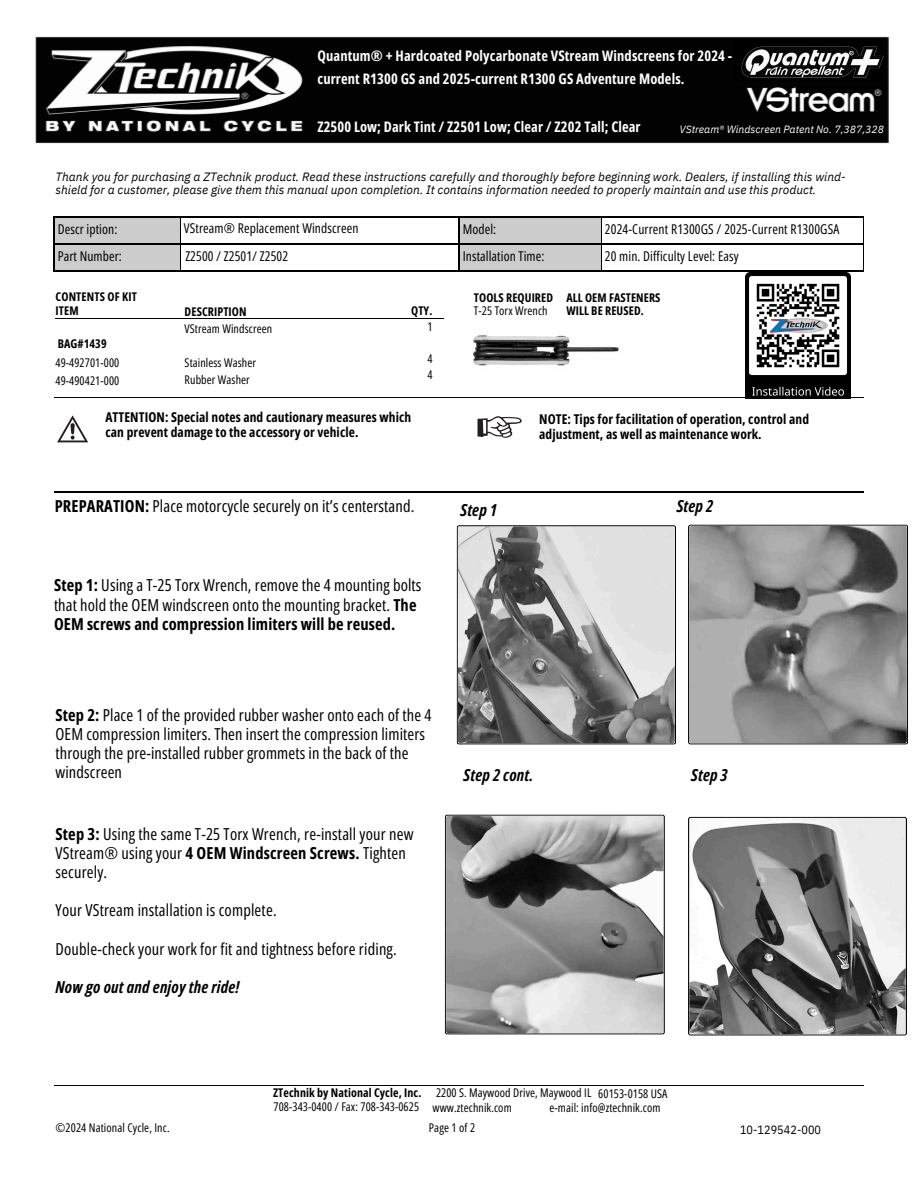
<style>
.page{position:relative;width:918px;height:1188px;background:#fff}
.page>*{position:absolute;margin:0;border:0;box-sizing:border-box;transform-origin:0 0}
.t1{font:16.5px/19.2px "Open Sans Condensed";letter-spacing:.01em;color:#000}
.t2{font:italic 700 16.5px "Open Sans Condensed";letter-spacing:.01em;color:#000}
.t3{font:700 14.55px/22.5px "Open Sans Condensed";letter-spacing:.01em;color:#fff}
.t4{font:700 13.5px/14.7px "Open Sans Condensed";letter-spacing:.01em;color:#000}
.t5{font:13.5px/27px "Open Sans Condensed";letter-spacing:.01em;color:#000}
.t6{font:12px/13.5px "Open Sans Condensed";letter-spacing:.01em;color:#000}
.t7{font:italic 12px/13.5px "IBM Plex Sans";color:#000}
.t8{font:700 12px/14px "Open Sans Condensed";letter-spacing:.01em;color:#000}
.t9{font:12px "IBM Plex Sans Cond";letter-spacing:.01em;color:#000}
.t10{font:italic 10.5px "IBM Plex Sans";color:#fff}
.s1{font-weight:400}
.s2{font-weight:700}
</style>
<div class="page">
<hr style="left:55px;top:318px;width:389px;height:1px;background:#000">
<hr style="left:54px;top:491px;width:810px;height:2px;background:#000">
<hr style="left:54px;top:1085px;width:810px;height:1px;background:#000">
<img style="left:473px;top:335px;width:146px;height:31px">
<svg style="left:57px;top:415px;width:31px;height:27px"></svg>
<svg style="left:478px;top:416px;width:44px;height:22px"></svg>
<hr style="left:54px;top:398px;width:810px;height:1px;background:#000">
<img style="left:35px;top:36px;width:854px;height:108px">
<div style="left:54px;top:216px;width:127px;height:28px;background:#ccc"></div>
<div style="left:459px;top:216px;width:143px;height:28px;background:#ccc"></div>
<div style="left:54px;top:244px;width:127px;height:27px;background:#ccc"></div>
<div style="left:459px;top:244px;width:143px;height:27px;background:#ccc"></div>
<hr style="left:54px;top:216px;width:1px;height:55px;background:#000">
<hr style="left:180px;top:216px;width:1px;height:55px;background:#000">
<hr style="left:459px;top:216px;width:1px;height:55px;background:#000">
<hr style="left:601px;top:216px;width:1px;height:55px;background:#000">
<hr style="left:863px;top:216px;width:1px;height:55px;background:#000">
<hr style="left:54px;top:216px;width:810px;height:1px;background:#000">
<hr style="left:54px;top:243px;width:810px;height:1px;background:#000">
<hr style="left:54px;top:271px;width:810px;height:1px;background:#000">
<svg style="left:445px;top:814px;width:220px;height:221px;background:#959595"></svg>
<svg style="left:688px;top:524px;width:220px;height:221px;background:#8b8b8b"></svg>
<svg style="left:457px;top:525px;width:219px;height:220px;background:#9c9c9c"></svg>
<svg style="left:688px;top:817px;width:219px;height:219px"></svg>
<div style="left:737px;top:42px;width:144px;height:39px;background:#000"></div>
<img style="left:741px;top:44px;width:144px;height:35px">
<img style="left:745px;top:273px;width:106px;height:125px">
<p class="t3" style="left:317px;top:44px;width:416px">Quantum® + Hardcoated Polycarbonate VStream Windscreens for 2024 - current R1300 GS and 2025-current R1300 GS Adventure Models.</p>
<h6 class="t3" style="left:317px;top:115px;width:325px">Z2500 Low; Dark Tint / Z2501 Low; Clear / Z202 Tall; Clear</h6>
<h2 class="t10" style="left:680px;top:122px;width:206px">VStream® Windscreen Patent No. 7,387,328</h2>
<p class="t7" style="left:55px;top:170px;width:792px">Thank you for purchasing a ZTechnik product. Read these instructions carefully and thoroughly before beginning work. Dealers, if installing this wind&shy;shield for a customer, please give them this manual upon completion. It contains information needed to properly maintain and use this product.</p>
<p class="t5" style="left:58px;top:215px;width:66px">Descr iption:<br>Part Number:</p>
<p class="t5" style="left:184px;top:214px;width:176px">VStream® Replacement Windscreen</p>
<h2 class="t5" style="left:185px;top:243px;width:104px">Z2500 / Z2501/ Z2502</h2>
<p class="t8" style="left:55px;top:289px;width:83px">CONTENTS OF KIT<br>ITEM</p>
<p class="t8" style="left:58px;top:337px;width:50px">BAG#1439</p>
<p class="t6" style="left:55px;top:355px;width:65px">49-492701-000</p>
<h4 class="t6" style="left:55px;top:373px;width:65px">49-490421-000</h4>
<p class="t8" style="left:185px;top:304px;width:63px">DESCRIPTION</p>
<p class="t6" style="left:185px;top:321px;width:89px">VStream Windscreen</p>
<h5 class="t6" style="left:185px;top:355px;width:73px">Stainless Washer</h5>
<h5 class="t6" style="left:185px;top:372px;width:67px">Rubber Washer</h5>
<h3 class="t8" style="left:411px;top:302px;width:23px;line-height:16px;text-align:right">QTY.<br><span class="s1">1</span></h3>
<h5 class="t6" style="left:427px;top:352px;width:7px">4</h5>
<h5 class="t6" style="left:427px;top:368px;width:7px">4</h5>
<p class="t4" style="left:105px;top:410px;width:307px">ATTENTION: Special notes and cautionary measures which can prevent damage to the accessory or vehicle.</p>
<h1 class="t1" style="left:55px;top:496px;width:361px"><span class="s2">PREPARATION:</span> Place motorcycle securely on it’s centerstand.</h1>
<h2 class="t1" style="left:54px;top:575px;width:369px"><span class="s2">Step 1:</span> Using a T-25 Torx Wrench, remove the 4 mounting bolts that hold the OEM windscreen onto the mounting bracket. <span class="s2">The<br>OEM screws and compression limiters will be reused.</span></h2>
<p class="t5" style="left:463px;top:215px;width:83px">Model:<br>Installation Time:</p>
<h4 class="t5" style="left:605px;top:215px;width:236px">2024-Current R1300GS / 2025-Current R1300GSA</h4>
<h4 class="t5" style="left:605px;top:242px;width:135px">20 min. Difficulty Level: Easy</h4>
<h5 class="t6" style="left:474px;top:290px;width:81px"><span class="s2">TOOLS REQUIRED<br></span>T-25 Torx Wrench</h5>
<p class="t8" style="left:566px;top:290px;width:96px;line-height:13.5px">ALL OEM FASTENERS<br>WILL BE REUSED.</p>
<h2 class="t4" style="left:539px;top:411px;width:271px">NOTE: Tips for facilitation of operation, control and adjustment, as well as maintenance work.</h2>
<h2 class="t2" style="left:460px;top:498px;width:38px">Step 1</h2>
<h1 class="t2" style="left:677px;top:495px;width:38px">Step 2</h1>
<h2 class="t1" style="left:55px;top:705px;width:378px"><span class="s2">Step 2:</span> Place 1 of the provided rubber washer onto each of the 4<br>OEM compression limiters. Then insert the compression limiters through the pre-installed rubber grommets in the back of the windscreen</h2>
<h1 class="t1" style="left:55px;top:824px;width:360px"><span class="s2">Step 3:</span> Using the same T-25 Torx Wrench, re-install your new<br>VStream® using your <span class="s2">4 OEM Windscreen Screws.</span> Tighten securely.</h1>
<p class="t1" style="left:55px;top:900px;width:223px">Your VStream installation is complete.</p>
<h1 class="t1" style="left:55px;top:939px;width:343px">Double-check your work for fit and tightness before riding.</h1>
<h1 class="t2" style="left:55px;top:975px;width:186px">Now go out and enjoy the ride!</h1>
<p class="t2" style="left:464px;top:764px;width:71px">Step 2 cont.</p>
<p class="t2" style="left:691px;top:764px;width:38px">Step 3</p>
<h4 class="t6" style="left:55px;top:1120px;width:116px">©2024 National Cycle, Inc.</h4>
<p class="t6" style="left:273px;top:1086px;width:150px"><span class="s2">ZTechnik by National Cycle, Inc.<br></span>708-343-0400 / Fax: 708-343-0625</p>
<p class="t6" style="left:436px;top:1086px;width:157px">2200 S. Maywood Drive, Maywood IL</p>
<h6 class="t6" style="left:598px;top:1086px;width:71px">60153-0158 USA</h6>
<p class="t6" style="left:433px;top:1100px;width:81px">www.ztechnik.com</p>
<h6 class="t6" style="left:549px;top:1100px;width:113px">e-mail: info@ztechnik.com</h6>
<p class="t6" style="left:429px;top:1120px;width:48px">Page 1 of 2</p>
<p class="t9" style="left:740px;top:1122px;width:82px">10-129542-000</p>
</div>
